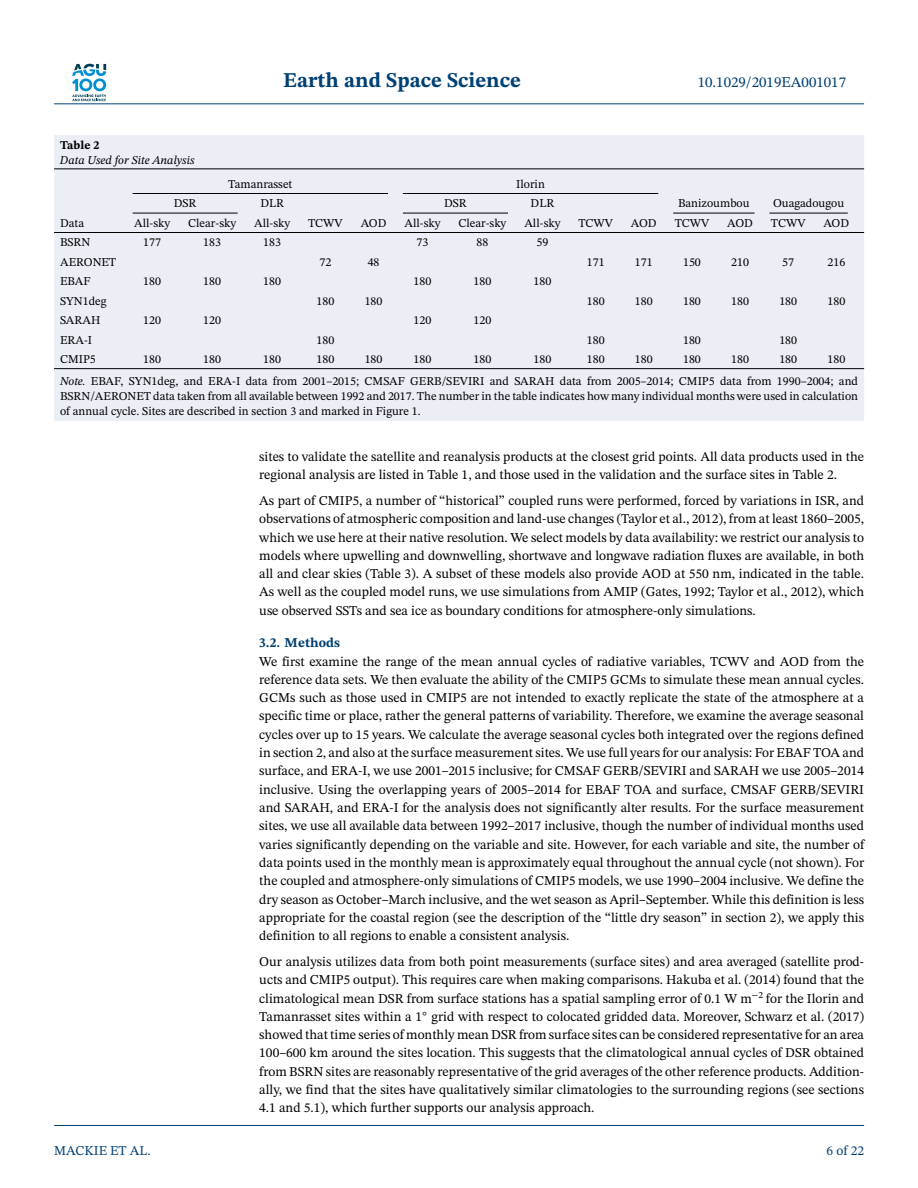
<style>
.page{position:relative;width:918px;height:1188px;background:#fff}
.page>*{position:absolute;margin:0;border:0;box-sizing:border-box;transform-origin:0 0}
.t1{font:700 21px "STIX Two Text";color:#004073}
.t2{font:15px "STIX Two Text";color:#004073}
.t3{font:13.5px/18.3px "STIX Two Text";color:#000;text-align:justify}
.t4{font:13.5px "STIX Two Text";color:#004073}
.t5{font:700 13.5px "STIX Two Text";color:#004073}
.t6{font:12px/22px "STIX Two Text";color:#000}
.t7{font:italic 12px "STIX Two Text";color:#000}
.t8{font:700 12px "STIX Two Text";color:#000}
.s1{font-style:italic}
</style>
<div class="page">
<svg style="left:72px;top:64px;width:34px;height:37px"></svg>
<hr style="left:54px;top:103px;width:810px;height:1px;background:#004073">
<div style="left:54px;top:135px;width:810px;height:286px;background:#eaeef5"></div>
<hr style="left:54px;top:168px;width:810px;height:1px;background:#000">
<hr style="left:133px;top:193px;width:255px;height:1px;background:#000">
<hr style="left:403px;top:193px;width:255px;height:1px;background:#000">
<hr style="left:133px;top:213px;width:105px;height:1px;background:#000">
<hr style="left:403px;top:213px;width:105px;height:1px;background:#000">
<hr style="left:673px;top:213px;width:82px;height:1px;background:#000">
<hr style="left:769px;top:213px;width:79px;height:1px;background:#000">
<hr style="left:54px;top:232px;width:810px;height:1px;background:#000">
<hr style="left:54px;top:368px;width:810px;height:1px;background:#000">
<hr style="left:54px;top:1125px;width:810px;height:1px;background:#004073">
<p class="t8" style="left:60px;top:140px;width:41px">Table 2</p>
<p class="t7" style="left:60px;top:155px;width:136px">Data Used for Site Analysis</p>
<h1 class="t1" style="left:283px;top:72px;width:239px">Earth and Space Science</h1>
<p class="t2" style="left:698px;top:77px;width:150px">10.1029/2019EA001017</p>
<p class="t6" style="left:228px;top:174px;width:66px">Tamanrasset</p>
<p class="t6" style="left:516px;top:174px;width:30px">Ilorin</p>
<p class="t6" style="left:174px;top:193px;width:24px">DSR</p>
<p class="t6" style="left:260px;top:193px;width:25px">DLR</p>
<p class="t6" style="left:444px;top:193px;width:24px">DSR</p>
<p class="t6" style="left:531px;top:193px;width:25px">DLR</p>
<p class="t6" style="left:678px;top:193px;width:73px">Banizoumbou</p>
<p class="t6" style="left:773px;top:193px;width:73px">Ouagadougou</p>
<p class="t6" style="left:60px;top:213px;width:26px">Data</p>
<p class="t6" style="left:134px;top:213px;width:38px">All-sky</p>
<p class="t6" style="left:188px;top:213px;width:50px">Clear-sky</p>
<p class="t6" style="left:254px;top:213px;width:38px">All-sky</p>
<p class="t6" style="left:308px;top:213px;width:36px">TCWV</p>
<p class="t6" style="left:361px;top:213px;width:27px">AOD</p>
<p class="t6" style="left:404px;top:213px;width:38px">All-sky</p>
<p class="t6" style="left:458px;top:213px;width:50px">Clear-sky</p>
<p class="t6" style="left:524px;top:213px;width:38px">All-sky</p>
<p class="t6" style="left:578px;top:213px;width:36px">TCWV</p>
<p class="t6" style="left:631px;top:213px;width:27px">AOD</p>
<p class="t6" style="left:675px;top:213px;width:36px">TCWV</p>
<p class="t6" style="left:727px;top:213px;width:27px">AOD</p>
<p class="t6" style="left:771px;top:213px;width:36px">TCWV</p>
<p class="t6" style="left:823px;top:213px;width:27px">AOD</p>
<p class="t6" style="left:60px;top:233px;width:32px">BSRN</p>
<p class="t6" style="left:143px;top:233px;width:19px">177</p>
<p class="t6" style="left:203px;top:233px;width:19px">183</p>
<p class="t6" style="left:263px;top:233px;width:19px">183</p>
<p class="t6" style="left:417px;top:233px;width:13px">73</p>
<p class="t6" style="left:477px;top:233px;width:13px">88</p>
<p class="t6" style="left:537px;top:233px;width:13px">59</p>
<p class="t6" style="left:60px;top:252px;width:58px">AERONET</p>
<p class="t6" style="left:320px;top:252px;width:13px">72</p>
<p class="t6" style="left:368px;top:252px;width:13px">48</p>
<p class="t6" style="left:587px;top:252px;width:19px">171</p>
<p class="t6" style="left:635px;top:252px;width:19px">171</p>
<p class="t6" style="left:683px;top:252px;width:19px">150</p>
<p class="t6" style="left:731px;top:252px;width:19px">210</p>
<p class="t6" style="left:782px;top:252px;width:13px">57</p>
<p class="t6" style="left:827px;top:252px;width:19px">216</p>
<p class="t6" style="left:60px;top:271px;width:32px">EBAF</p>
<p class="t6" style="left:143px;top:271px;width:19px">180</p>
<p class="t6" style="left:203px;top:271px;width:19px">180</p>
<p class="t6" style="left:263px;top:271px;width:19px">180</p>
<p class="t6" style="left:414px;top:271px;width:19px">180</p>
<p class="t6" style="left:474px;top:271px;width:19px">180</p>
<p class="t6" style="left:534px;top:271px;width:19px">180</p>
<p class="t6" style="left:60px;top:291px;width:48px">SYN1deg</p>
<p class="t6" style="left:317px;top:291px;width:19px">180</p>
<p class="t6" style="left:365px;top:291px;width:19px">180</p>
<p class="t6" style="left:587px;top:291px;width:19px">180</p>
<p class="t6" style="left:635px;top:291px;width:19px">180</p>
<p class="t6" style="left:683px;top:291px;width:19px">180</p>
<p class="t6" style="left:731px;top:291px;width:19px">180</p>
<p class="t6" style="left:779px;top:291px;width:19px">180</p>
<p class="t6" style="left:827px;top:291px;width:19px">180</p>
<p class="t6" style="left:60px;top:310px;width:42px">SARAH</p>
<p class="t6" style="left:143px;top:310px;width:19px">120</p>
<p class="t6" style="left:203px;top:310px;width:19px">120</p>
<p class="t6" style="left:414px;top:310px;width:19px">120</p>
<p class="t6" style="left:474px;top:310px;width:19px">120</p>
<p class="t6" style="left:60px;top:330px;width:34px">ERA-I</p>
<p class="t6" style="left:317px;top:330px;width:19px">180</p>
<p class="t6" style="left:587px;top:330px;width:19px">180</p>
<p class="t6" style="left:683px;top:330px;width:19px">180</p>
<p class="t6" style="left:779px;top:330px;width:19px">180</p>
<p class="t6" style="left:60px;top:349px;width:37px">CMIP5</p>
<p class="t6" style="left:143px;top:349px;width:19px">180</p>
<p class="t6" style="left:203px;top:349px;width:19px">180</p>
<p class="t6" style="left:263px;top:349px;width:19px">180</p>
<p class="t6" style="left:317px;top:349px;width:19px">180</p>
<p class="t6" style="left:365px;top:349px;width:19px">180</p>
<p class="t6" style="left:414px;top:349px;width:19px">180</p>
<p class="t6" style="left:474px;top:349px;width:19px">180</p>
<p class="t6" style="left:534px;top:349px;width:19px">180</p>
<p class="t6" style="left:587px;top:349px;width:19px">180</p>
<p class="t6" style="left:635px;top:349px;width:19px">180</p>
<p class="t6" style="left:683px;top:349px;width:19px">180</p>
<p class="t6" style="left:731px;top:349px;width:19px">180</p>
<p class="t6" style="left:779px;top:349px;width:19px">180</p>
<p class="t6" style="left:60px;top:349px;width:800px;text-indent:767px">180<br><span class="s1">Note.</span> EBAF, SYN1deg, and ERA-I data from 2001–2015; CMSAF GERB/SEVIRI and SARAH data from 2005–2014; CMIP5 data from 1990–2004; and</p>
<p class="t6" style="left:60px;top:390px;width:800px;line-height:15px">BSRN/AERONET data taken from all available between 1992 and 2017. The number in the table indicates how many individual months were used in calculation of annual cycle. Sites are described in section 3 and marked in Figure 1.</p>
<p class="t3" style="left:259px;top:448px;width:606px">sites to validate the satellite and reanalysis products at the closest grid points. All data products used in the regional analysis are listed in Table 1, and those used in the validation and the surface sites in Table 2.</p>
<p class="t3" style="left:259px;top:493px;width:606px">As part of CMIP5, a number of “historical” coupled runs were performed, forced by variations in ISR, and observations of atmospheric composition and land-use changes (Taylor et al., 2012), from at least 1860–2005, which we use here at their native resolution. We select models by data availability: we restrict our analysis to models where upwelling and downwelling, shortwave and longwave radiation fluxes are available, in both all and clear skies (Table 3). A subset of these models also provide AOD at 550 nm, indicated in the table.<br>As well as the coupled model runs, we use simulations from AMIP (Gates, 1992; Taylor et al., 2012), which use observed SSTs and sea ice as boundary conditions for atmosphere-only simulations.</p>
<p class="t5" style="left:259px;top:637px;width:82px">3.2. Methods</p>
<p class="t3" style="left:259px;top:653px;width:606px">We first examine the range of the mean annual cycles of radiative variables, TCWV and AOD from the reference data sets. We then evaluate the ability of the CMIP5 GCMs to simulate these mean annual cycles.<br>GCMs such as those used in CMIP5 are not intended to exactly replicate the state of the atmosphere at a specific time or place, rather the general patterns of variability. Therefore, we examine the average seasonal cycles over up to 15 years. We calculate the average seasonal cycles both integrated over the regions defined in section 2, and also at the surface measurement sites. We use full years for our analysis: For EBAF TOA and surface, and ERA-I, we use 2001–2015 inclusive; for CMSAF GERB/SEVIRI and SARAH we use 2005–2014 inclusive. Using the overlapping years of 2005–2014 for EBAF TOA and surface, CMSAF GERB/SEVIRI and SARAH, and ERA-I for the analysis does not significantly alter results. For the surface measurement sites, we use all available data between 1992–2017 inclusive, though the number of individual months used varies significantly depending on the variable and site. However, for each variable and site, the number of data points used in the monthly mean is approximately equal throughout the annual cycle (not shown). For the coupled and atmosphere-only simulations of CMIP5 models, we use 1990–2004 inclusive. We define the dry season as October–March inclusive, and the wet season as April–September. While this definition is less appropriate for the coastal region (see the description of the “little dry season” in section 2), we apply this definition to all regions to enable a consistent analysis.</p>
<p class="t3" style="left:259px;top:954px;width:606px">Our analysis utilizes data from both point measurements (surface sites) and area averaged (satellite prod&shy;ucts and CMIP5 output). This requires care when making comparisons. Hakuba et al. (2014) found that the climatological mean DSR from surface stations has a spatial sampling error of 0.1 W m<sup>−</sup><sup>2</sup> for the Ilorin and Tamanrasset sites within a 1<sup>◦</sup> grid with respect to colocated gridded data. Moreover, Schwarz et al. (2017) showed that time series of monthly mean DSR from surface sites can be considered representative for an area 100–600 km around the sites location. This suggests that the climatological annual cycles of DSR obtained from BSRN sites are reasonably representative of the grid averages of the other reference products. Addition&shy;ally, we find that the sites have qualitatively similar climatologies to the surrounding regions (see sections 4.1 and 5.1), which further supports our analysis approach.</p>
<p class="t4" style="left:54px;top:1145px;width:98px">MACKIE ET AL.</p>
<p class="t4" style="left:827px;top:1145px;width:39px">6 of 22</p>
</div>
